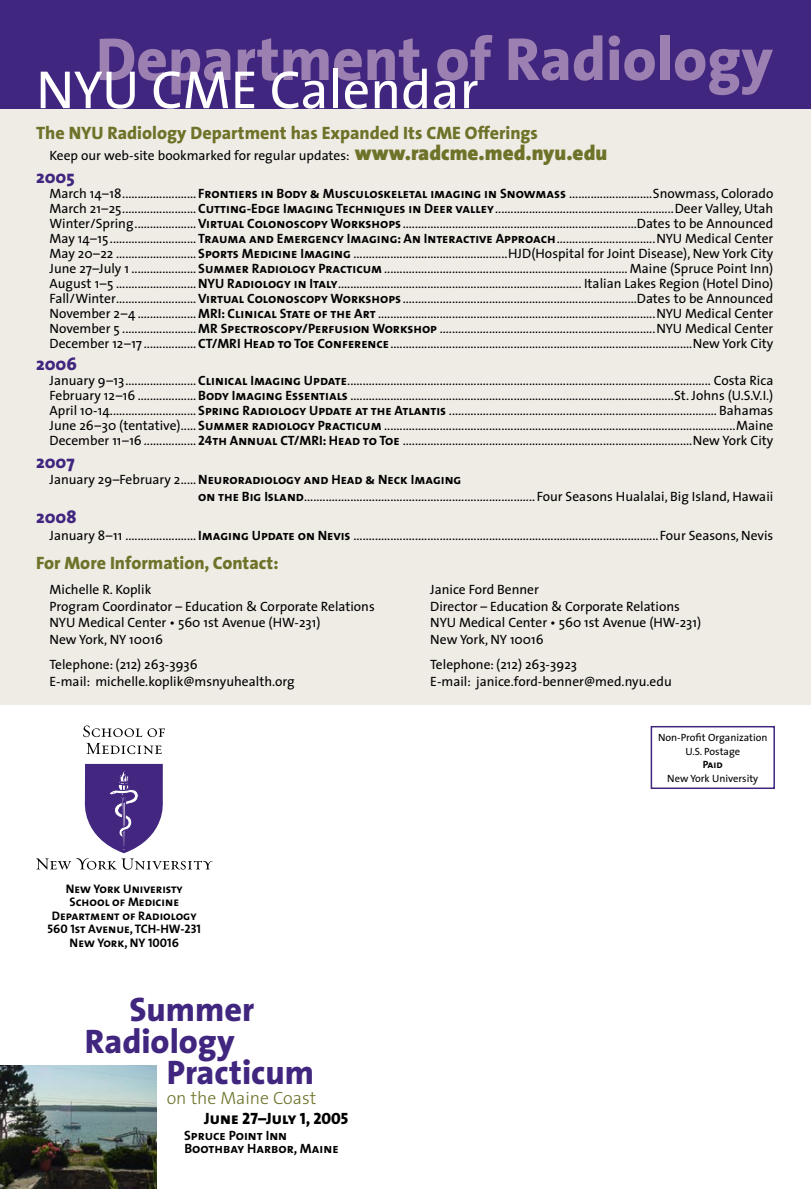
<style>
.page{position:relative;width:811px;height:1189px;background:#fff}
.page>*{position:absolute;margin:0;border:0;box-sizing:border-box;transform-origin:0 0}
.t1{font:800 60.9px "The Sans";color:#9c80b1}
.t2{font:54px "The Sans";color:#fff}
.t3{font:800 34.05px "The Sans";color:#41267f}
.t4{font:800 18px "The Sans";color:#6f7229}
.t5{font:800 18px "The Sans";color:#41267f}
.t6{font:300 17.7px "The Sans";color:#6f7229}
.t7{font:16.35px "The Sans Extra Bold Caps";color:#000}
.t8{font:13.5px/15px "The Sans";color:#000}
.t9{font:13.5px/13.5px "The Sans Bold Caps";color:#000}
.t10{font:12.45px/13.5px "The Sans Bold Caps";color:#000;text-align:center}
.t11{font:10.5px/13.5px "The Sans";color:#000;text-align:center}
.t12{font:10.5px "The Sans Bold Caps";color:#000}
.s1{font-weight:900;font-size:21px;color:#6f7229}
.s2{font-family:"The Sans Bold Caps"}
.s3{font-family:"The Sans"}
</style>
<div class="page">
<svg style="left:36px;top:763px;width:177px;height:106px"></svg>
<svg style="left:83px;top:725px;width:82px;height:29px"></svg>
<div style="left:650px;top:725px;width:124px;height:63px;border:1px solid #41267f"></div>
<div style="left:0;top:81px;width:810px;height:623px;background:#efece6"></div>
<div style="left:0;top:0;width:810px;height:108px;background:#41267f"></div>
<img style="left:0;top:1065px;width:156px;height:123px">
<h1 class="t1" style="left:96px;top:8px;width:678px">Department of Radiology</h1>
<h2 class="t2" style="left:36px;top:45px;width:444px">NYU CME Calendar</h2>
<h3 class="t4" style="left:36px;top:118px;width:503px">The NYU Radiology Department has Expanded Its CME Offerings</h3>
<p class="t8" style="left:49px;top:148px;width:559px">Keep our web-site bookmarked for regular updates: <span class="s1">www.radcme.med.nyu.edu</span></p>
<h3 class="t5" style="left:36px;top:161px;width:40px">2005</h3>
<p class="t8" style="left:49px;top:185px;width:725px;text-align:justify">March 14–18........................ <span class="s2">Frontiers in Body &amp; Musculoskeletal imaging in Snowmass</span> ...........................Snowmass, Colorado March 21–25........................ <span class="s2">Cutting-Edge Imaging Techniques in Deer valley</span>..........................................................Deer Valley, Utah Winter/Spring....................<span class="s2">Virtual Colonoscopy Workshops</span> ............................................................................Dates to be Announced May 14–15 ............................ <span class="s2">Trauma and Emergency Imaging: An Interactive Approach</span>................................NYU Medical Center May 20–22 .......................... <span class="s2">Sports Medicine Imaging</span> ..................................................HJD(Hospital for Joint Disease), New York City June 27–July 1 ..................... <span class="s2">Summer Radiology Practicum</span> ............................................................................... Maine (Spruce Point Inn)<br>August 1–5 ..........................<span class="s2">NYU Radiology in Italy</span>............................................................................... Italian Lakes Region (Hotel Dino)<br>Fall/Winter..........................<span class="s2">Virtual Colonoscopy Workshops</span> ............................................................................Dates to be Announced November 2–4 ...................<span class="s2">MRI: Clinical State of the Art</span> ..........................................................................................NYU Medical Center November 5 ........................<span class="s2">MR Spectroscopy/Perfusion Workshop</span> ......................................................................NYU Medical Center December 12–17 ................. <span class="s2">CT/MRI Head to Toe Conference</span>..................................................................................................New York City</p>
<h3 class="t5" style="left:36px;top:349px;width:42px">2006</h3>
<p class="t8" style="left:49px;top:373px;width:725px;text-align:justify">January 9–13....................... <span class="s2">Clinical Imaging Update</span>...................................................................................................................... Costa Rica February 12–16 ...................<span class="s2">Body Imaging Essentials</span> .........................................................................................................St. Johns (U.S.V.I.)<br>April 10-14............................ <span class="s2">Spring Radiology Update at the Atlantis</span> ....................................................................................... Bahamas June 26–30 (tentative)..... <span class="s2">Summer radiology Practicum</span> ..................................................................................................................Maine December 11–16 ................. <span class="s2">24th Annual CT/MRI: Head to Toe</span> ..............................................................................................New York City</p>
<h3 class="t5" style="left:36px;top:446px;width:40px">2007</h3>
<p class="t9" style="left:49px;top:472px;width:413px"><span class="s3">January 29–February 2.....</span>Neuroradiology and Head &amp; Neck Imaging</p>
<p class="t8" style="left:198px;top:488px;width:576px"><span class="s2">on the Big Island</span>...........................................................................Four Seasons Hualalai, Big Island, Hawaii</p>
<h3 class="t5" style="left:36px;top:502px;width:42px">2008</h3>
<p class="t8" style="left:49px;top:527px;width:725px">January 8–11 ....................... <span class="s2">Imaging Update on Nevis</span> ...................................................................................................Four Seasons, Nevis</p>
<h3 class="t4" style="left:36px;top:547px;width:244px">For More Information, Contact:</h3>
<p class="t8" style="left:49px;top:580px;width:326px;line-height:16.5px">Michelle R. Koplik<br>Program Coordinator – Education &amp; Corporate Relations NYU Medical Center • 560 1st Avenue (HW-231)<br>New York, NY 10016</p>
<p class="t8" style="left:49px;top:655px;width:246px;line-height:16.5px">Telephone: (212) 263-3936<br>E-mail: michelle.koplik@msnyuhealth.org</p>
<p class="t10" style="left:47px;top:881px;width:155px">New York Univeristy<br>School of Medicine<br>Department of Radiology<br>560 1st Avenue, TCH-HW-231<br>New York, NY 10016</p>
<h3 class="t3" style="left:129px;top:980px;width:126px">Summer</h3>
<h3 class="t3" style="left:85px;top:1012px;width:151px">Radiology</h3>
<h3 class="t3" style="left:167px;top:1043px;width:149px">Practicum</h3>
<h3 class="t6" style="left:167px;top:1083px;width:151px">on the Maine Coast</h3>
<p class="t9" style="left:184px;top:1127px;width:156px">Spruce Point Inn<br>Boothbay Harbor, Maine</p>
<p class="t7" style="left:204px;top:1104px;width:146px">June 27–July 1, 2005</p>
<p class="t8" style="left:430px;top:580px;width:272px;line-height:16.5px">Janice Ford Benner<br>Director – Education &amp; Corporate Relations<br>NYU Medical Center • 560 1st Avenue (HW-231)<br>New York, NY 10016</p>
<p class="t8" style="left:430px;top:655px;width:243px;line-height:16.5px">Telephone: (212) 263-3923<br>E-mail: janice.ford-benner@med.nyu.edu</p>
<p class="t11" style="left:657px;top:730px;width:111px">Non-Profit Organization<br>U.S. Postage</p>
<p class="t12" style="left:702px;top:755px;width:22px">Paid</p>
<p class="t11" style="left:666px;top:770px;width:92px">New York University</p>
</div>
